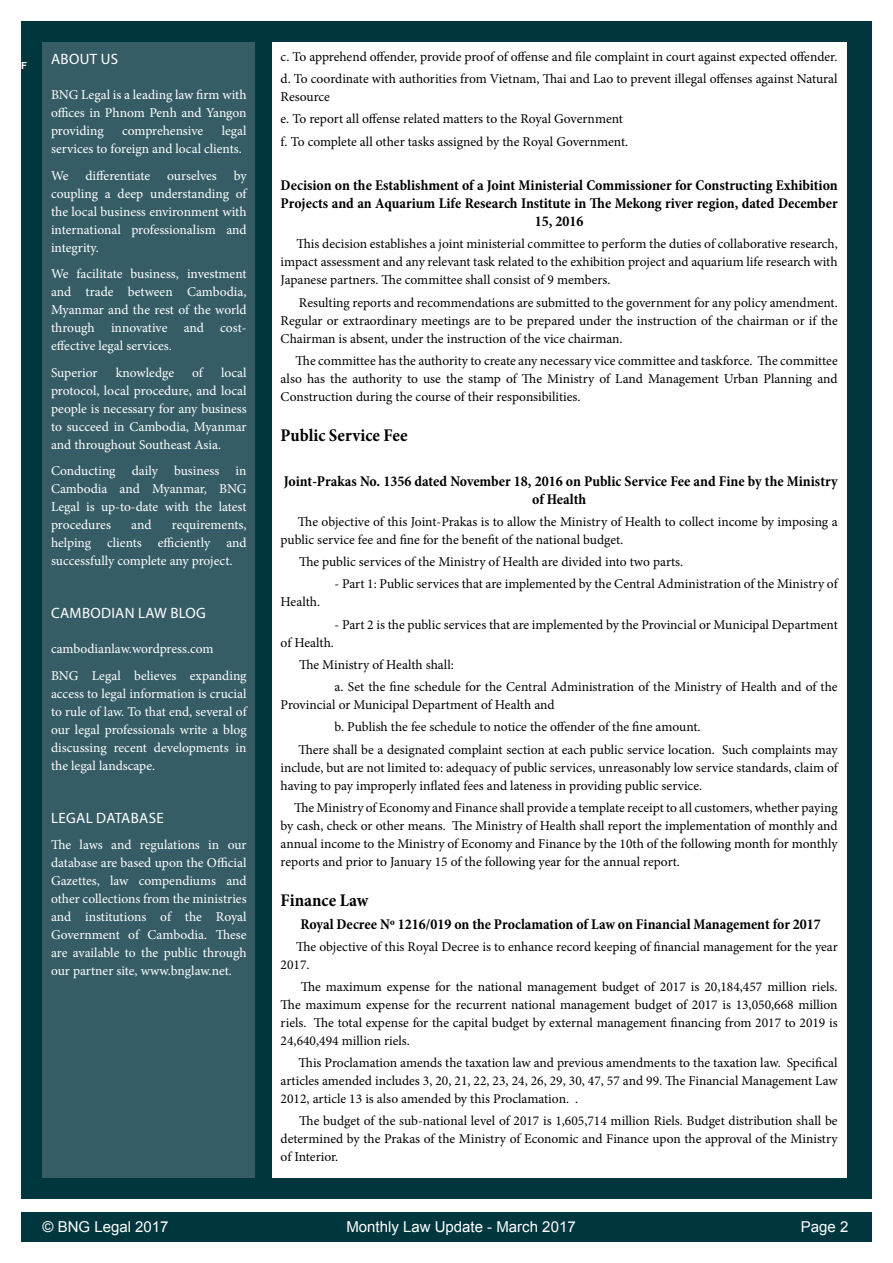
<style>
.page{position:relative;width:893px;height:1263px;background:#fff}
.page>*{position:absolute;margin:0;border:0;box-sizing:border-box;transform-origin:0 0}
.t1{font:700 condensed 18px "Minion Pro";color:#000}
.t2{font:700 condensed 15px/18px "Minion Pro";color:#000;text-align:center}
.t3{font:15px "Arial";color:#fff}
.t4{font:15px "Myriad Pro";letter-spacing:.02em;color:#fff}
.t5{font:700 15px "Browallia New";color:#fff}
.t6{font:13.5px/18px "Minion Pro";color:#000;text-align:justify}
.t7{font:13.5px/18px "Minion Pro";color:#fff;text-align:justify}
</style>
<div class="page">
<div style="left:21px;top:21px;width:851px;height:1178px;background:#00373f"></div>
<div style="left:43px;top:43px;width:212px;height:1135px;background:#365d66"></div>
<div style="left:21px;top:1212px;width:851px;height:30px;background:#00373f"></div>
<div style="left:272px;top:43px;width:574px;height:1135px;background:#fff"></div>
<p class="t5" style="left:21px;top:56px;width:7px">f</p>
<p class="t4" style="left:51px;top:50px;width:20px">ABOUT</p>
<p class="t4" style="left:101px;top:50px;width:9px">US</p>
<p class="t7" style="left:51px;top:86px;width:197px">BNG Legal is a leading law firm with offices in Phnom Penh and Yangon providing</p>
<p class="t7" style="left:51px;top:122px;width:197px;text-indent:171px">legal services to foreign and local clients.</p>
<p class="t7" style="left:51px;top:166px;width:197px">We differentiate ourselves by coupling a deep understanding of the local business environment with international professionalism and integrity.</p>
<p class="t7" style="left:51px;top:265px;width:197px">We facilitate business, investment and trade between Cambodia, Myanmar and the rest of the world through innovative and cost&shy;effective legal services.</p>
<p class="t7" style="left:51px;top:363px;width:48px">Superior</p>
<p class="t7" style="left:116px;top:363px;width:60px">knowledge</p>
<p class="t7" style="left:192px;top:363px;width:12px">of</p>
<p class="t7" style="left:122px;top:122px;width:83px">comprehensive</p>
<p class="t7" style="left:51px;top:363px;width:197px;text-indent:170px">local protocol, local procedure, and local people is necessary for any business to succeed in Cambodia, Myanmar and throughout Southeast Asia.</p>
<p class="t7" style="left:51px;top:462px;width:197px">Conducting daily business in Cambodia and Myanmar, BNG Legal is up-to-date with the latest procedures</p>
<p class="t7" style="left:131px;top:516px;width:22px">and</p>
<p class="t7" style="left:51px;top:516px;width:197px;text-indent:121px">requirements, helping clients efficiently and successfully complete any project.</p>
<p class="t4" style="left:51px;top:604px;width:20px">CAMBO</p>
<p class="t4" style="left:101px;top:604px;width:106px">DIAN LAW BLOG</p>
<p class="t7" style="left:51px;top:636px;width:197px;line-height:26.5px">cambodianlaw.wordpress.com<br>BNG Legal believes expanding</p>
<p class="t7" style="left:51px;top:684px;width:197px">access to legal information is crucial to rule of law. To that end, several of our legal professionals write a blog discussing recent developments in the legal landscape.</p>
<p class="t4" style="left:51px;top:808px;width:55px">LEGAL DATABAS</p>
<p class="t4" style="left:156px;top:808px;width:9px">E</p>
<p class="t7" style="left:51px;top:836px;width:197px">The laws and regulations in our database are based upon the Official Gazettes, law compendiums and other collections from the ministries and institutions of the Royal Government of Cambodia. These are available to the public through our partner site, www.bnglaw.net.</p>
<p class="t6" style="left:281px;top:45px;width:558px;line-height:22.2px">c. To apprehend offender, provide proof of offense and file complaint in court against expected offender. d. To coordinate with authorities from Vietnam, Thai and Lao to prevent illegal offenses against Natural</p>
<p class="t6" style="left:281px;top:86px;width:349px;line-height:22.2px;text-align:left">Resource<br>e. To report all offense related matters to the Royal Government f. To complete all other tasks assigned by the Royal Government.</p>
<p class="t2" style="left:281px;top:176px;width:559px">Decision on the Establishment of a Joint Ministerial Commissioner for Constructing Exhibition<br>Projects and an Aquarium Life Research Institute in The Mekong river region, dated December<br>15, 2016</p>
<p class="t6" style="left:281px;top:235px;width:559px;text-indent:16px">This decision establishes a joint ministerial committee to perform the duties of collaborative research, impact assessment and any relevant task related to the exhibition project and aquarium life research with Japanese partners. The committee shall consist of 9 members.</p>
<p class="t6" style="left:281px;top:293px;width:559px;text-indent:18px">Resulting reports and recommendations are submitted to the government for any policy amendment.<br>Regular or extraordinary meetings are to be prepared under the instruction of the chairman or if the Chairman is absent, under the instruction of the vice chairman.</p>
<p class="t6" style="left:281px;top:352px;width:559px;text-indent:15px">The committee has the authority to create any necessary vice committee and taskforce. The committee also has the authority to use the stamp of The Ministry of Land Management Urban Planning and Construction during the course of their responsibilities.</p>
<h1 class="t1" style="left:281px;top:423px;width:128px">Public Service Fee</h1>
<p class="t2" style="left:284px;top:472px;width:555px">Joint-Prakas No. 1356 dated November 18, 2016 on Public Service Fee and Fine by the Ministry of Health</p>
<p class="t6" style="left:281px;top:513px;width:558px;text-indent:17px">The objective of this Joint-Prakas is to allow the Ministry of Health to collect income by imposing a public service fee and fine for the benefit of the national budget.</p>
<p class="t6" style="left:299px;top:553px;width:386px">The public services of the Ministry of Health are divided into two parts.</p>
<p class="t6" style="left:335px;top:575px;width:504px">- Part 1: Public services that are implemented by the Central Administration of the Ministry of</p>
<p class="t6" style="left:281px;top:593px;width:41px">Health.</p>
<p class="t6" style="left:335px;top:615px;width:505px">- Part 2 is the public services that are implemented by the Provincial or Municipal Department</p>
<p class="t6" style="left:281px;top:633px;width:55px">of Health.</p>
<p class="t6" style="left:299px;top:656px;width:156px">The Ministry of Health shall:</p>
<p class="t6" style="left:335px;top:678px;width:504px">a. Set the fine schedule for the Central Administration of the Ministry of Health and of the</p>
<p class="t6" style="left:281px;top:696px;width:276px">Provincial or Municipal Department of Health and</p>
<p class="t6" style="left:335px;top:718px;width:367px">b. Publish the fee schedule to notice the offender of the fine amount.</p>
<p class="t6" style="left:298px;top:740px;width:541px">There shall be a designated complaint section at each public service location. Such complaints may</p>
<p class="t6" style="left:281px;top:758px;width:559px">include, but are not limited to: adequacy of public services, unreasonably low service standards, claim of having to pay improperly inflated fees and lateness in providing public service.</p>
<p class="t6" style="left:281px;top:799px;width:559px;text-indent:13px">The Ministry of Economy and Finance shall provide a template receipt to all customers, whether paying by cash, check or other means. The Ministry of Health shall report the implementation of monthly and annual income to the Ministry of Economy and Finance by the 10th of the following month for monthly reports and prior to January 15 of the following year for the annual report.</p>
<h1 class="t1" style="left:281px;top:888px;width:89px">Finance Law</h1>
<p class="t2" style="left:300px;top:915px;width:522px">Royal Decree Nº 1216/019 on the Proclamation of Law on Financial Management for 2017</p>
<p class="t6" style="left:281px;top:937px;width:559px;text-indent:16px">The objective of this Royal Decree is to enhance record keeping of financial management for the year<br>2017.</p>
<p class="t6" style="left:281px;top:978px;width:559px;text-indent:20px">The maximum expense for the national management budget of 2017 is 20,184,457 million riels.<br>The maximum expense for the recurrent national management budget of 2017 is 13,050,668 million riels. The total expense for the capital budget by external management financing from 2017 to 2019 is 24,640,494 million riels.</p>
<p class="t6" style="left:281px;top:1054px;width:558px;text-indent:18px">This Proclamation amends the taxation law and previous amendments to the taxation law. Specifical articles amended includes 3, 20, 21, 22, 23, 24, 26, 29, 30, 47, 57 and 99. The Financial Management Law 2012, article 13 is also amended by this Proclamation. .</p>
<p class="t6" style="left:281px;top:1112px;width:559px;text-indent:19px">The budget of the sub-national level of 2017 is 1,605,714 million Riels. Budget distribution shall be determined by the Prakas of the Ministry of Economic and Finance upon the approval of the Ministry of Interior.</p>
<p class="t3" style="left:43px;top:1217px;width:128px">© BNG Legal 2017</p>
<p class="t3" style="left:346px;top:1217px;width:231px">Monthly Law Update - March 2017</p>
<p class="t3" style="left:801px;top:1217px;width:49px">Page 2</p>
</div>
